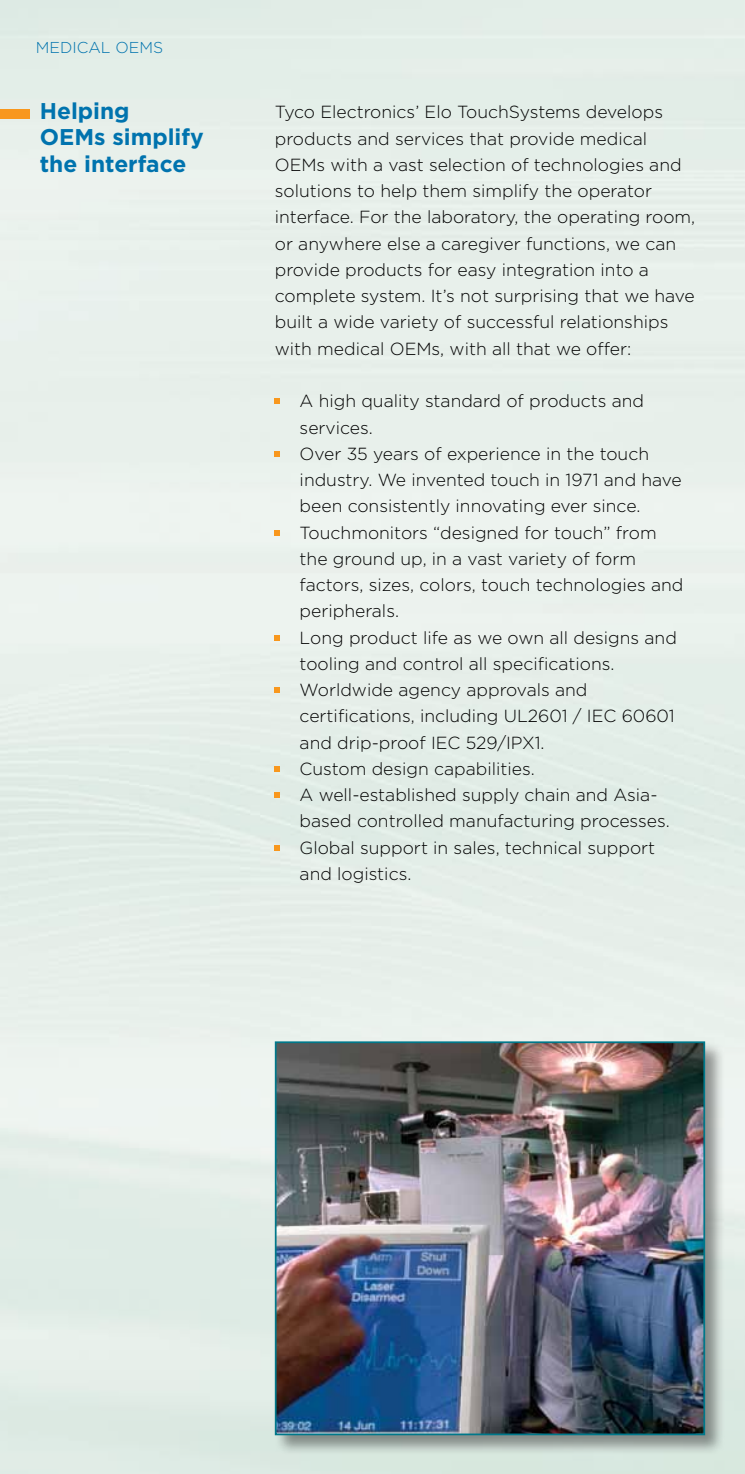
<style>
.page{position:relative;width:745px;height:1474px;background:#fff}
.page>*{position:absolute;margin:0;border:0;box-sizing:border-box;transform-origin:0 0}
.t1{font:700 22.75px/26.2px "Gotham";color:#0073ae}
.t2{font:300 17.5px/26.2px "Gotham";color:#000}
.t3{font:300 15.75px "Gotham";color:#0073ae}
</style>
<div class="page">
<img style="left:0;top:0;width:744px;height:1473px">
<svg style="left:274px;top:399px;width:6px;height:5px"></svg>
<svg style="left:274px;top:451px;width:6px;height:5px"></svg>
<svg style="left:274px;top:530px;width:6px;height:5px"></svg>
<svg style="left:274px;top:635px;width:6px;height:5px"></svg>
<svg style="left:274px;top:687px;width:6px;height:6px"></svg>
<svg style="left:274px;top:766px;width:6px;height:5px"></svg>
<svg style="left:274px;top:792px;width:6px;height:6px"></svg>
<svg style="left:274px;top:845px;width:6px;height:5px"></svg>
<div style="left:0;top:109px;width:29px;height:10px;background:#f8971d"></div>
<div style="left:273px;top:1040px;width:451px;height:414px;background:#000;opacity:.4"></div>
<img style="left:277px;top:1044px;width:424px;height:388px">
<div style="left:274px;top:1041px;width:430px;height:394px;border:2px solid #00788a"></div>
<p class="t3" style="left:36px;top:39px;width:25px">Medical</p>
<p class="t3" style="left:115px;top:39px;width:47px">OEMs</p>
<h1 class="t1" style="left:40px;top:97px;width:165px">Helping<br>OEMs simplify the interface</h1>
<p class="t2" style="left:274px;top:99px;width:421px">Tyco Electronics’ Elo TouchSystems develops products and services that provide medical OEMs with a vast selection of technologies and solutions to help them simplify the operator interface. For the laboratory, the operating room, or anywhere else a caregiver functions, we can provide products for easy integration into a complete system. It’s not surprising that we have built a wide variety of successful relationships with medical OEMs, with all that we offer:</p>
<p class="t2" style="left:299px;top:388px;width:385px">A high quality standard of products and services.<br>Over 35 years of experience in the touch industry. We invented touch in 1971 and have been consistently innovating ever since.<br>Touchmonitors “designed for touch” from the ground up, in a vast variety of form factors, sizes, colors, touch technologies and peripherals.<br>Long product life as we own all designs and tooling and control all specifications.<br>Worldwide agency approvals and certifications, including UL2601 / IEC 60601 and drip-proof IEC 529/IPX1.<br>Custom design capabilities.<br>A well-established supply chain and Asia&shy;based controlled manufacturing processes.<br>Global support in sales, technical support and logistics.</p>
</div>
